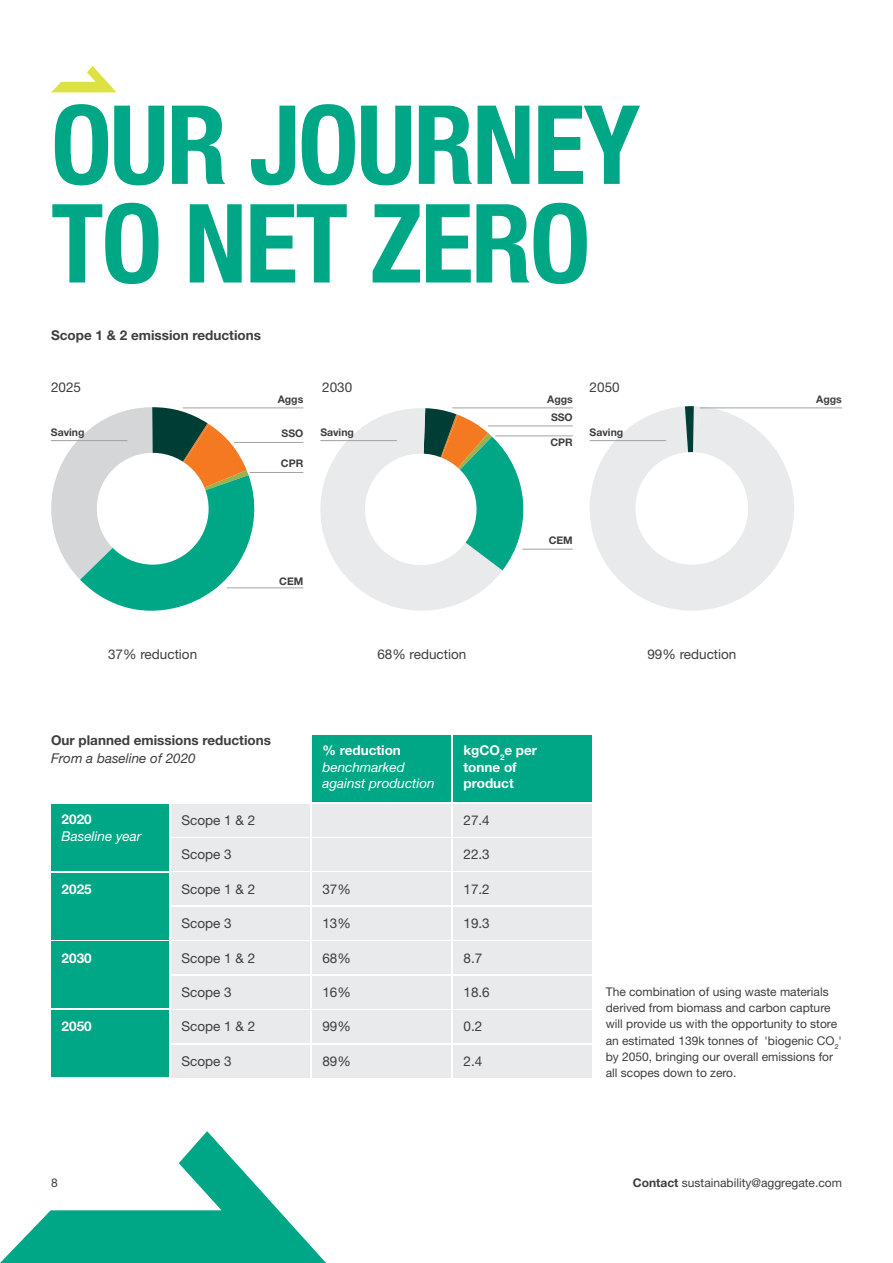
<style>
.page{position:relative;width:893px;height:1263px;background:#fff}
.page>*{position:absolute;margin:0;border:0;box-sizing:border-box;transform-origin:0 0}
.t1{font:700 condensed 109.5px/98.6px "Helvetica Neue LT Std";letter-spacing:-.02em;color:#00a786}
.t2{font:13.5px "Helvetica Neue LT Std";color:#3e3e3f}
.t3{font:700 13.5px/18px "Helvetica Neue LT Std";color:#3e3e3f}
.t4{font:italic 13.5px/16.5px "Helvetica Neue LT Std";color:#fff}
.t5{font:700 13.5px/16.5px "Helvetica Neue LT Std";color:#fff}
.t6{font:12px/16.4px "Helvetica Neue LT Std";color:#3e3e3f}
.t7{font:700 10.5px "Helvetica Neue LT Std";color:#3e3e3f}
.s1{font-weight:400;font-style:italic}
.s2{font-weight:700;font-style:normal}
.s3{font-weight:700}
</style>
<div class="page">
<div style="left:51px;top:804px;width:118px;height:66px;background:#00a786"></div>
<div style="left:312px;top:735px;width:139px;height:67px;background:#00a786"></div>
<div style="left:453px;top:735px;width:139px;height:67px;background:#00a786"></div>
<div style="left:51px;top:873px;width:118px;height:66px;background:#00a786"></div>
<div style="left:51px;top:941px;width:118px;height:67px;background:#00a786"></div>
<div style="left:51px;top:1010px;width:118px;height:67px;background:#00a786"></div>
<div style="left:171px;top:873px;width:139px;height:32px;background:#e9eaeb"></div>
<div style="left:312px;top:873px;width:139px;height:32px;background:#e9eaeb"></div>
<div style="left:453px;top:873px;width:139px;height:32px;background:#e9eaeb"></div>
<div style="left:171px;top:804px;width:139px;height:32px;background:#e9eaeb"></div>
<div style="left:312px;top:804px;width:139px;height:32px;background:#e9eaeb"></div>
<div style="left:453px;top:804px;width:139px;height:32px;background:#e9eaeb"></div>
<div style="left:171px;top:907px;width:139px;height:32px;background:#e9eaeb"></div>
<div style="left:312px;top:907px;width:139px;height:32px;background:#e9eaeb"></div>
<div style="left:453px;top:907px;width:139px;height:32px;background:#e9eaeb"></div>
<div style="left:171px;top:976px;width:139px;height:32px;background:#e9eaeb"></div>
<div style="left:312px;top:976px;width:139px;height:32px;background:#e9eaeb"></div>
<div style="left:453px;top:976px;width:139px;height:32px;background:#e9eaeb"></div>
<div style="left:171px;top:838px;width:139px;height:32px;background:#e9eaeb"></div>
<div style="left:312px;top:838px;width:139px;height:32px;background:#e9eaeb"></div>
<div style="left:453px;top:838px;width:139px;height:32px;background:#e9eaeb"></div>
<div style="left:171px;top:941px;width:139px;height:33px;background:#e9eaeb"></div>
<div style="left:312px;top:941px;width:139px;height:33px;background:#e9eaeb"></div>
<div style="left:453px;top:941px;width:139px;height:33px;background:#e9eaeb"></div>
<div style="left:171px;top:1010px;width:139px;height:33px;background:#e9eaeb"></div>
<div style="left:312px;top:1010px;width:139px;height:33px;background:#e9eaeb"></div>
<div style="left:453px;top:1010px;width:139px;height:33px;background:#e9eaeb"></div>
<div style="left:171px;top:1045px;width:139px;height:32px;background:#e9eaeb"></div>
<div style="left:312px;top:1045px;width:139px;height:32px;background:#e9eaeb"></div>
<div style="left:453px;top:1045px;width:139px;height:32px;background:#e9eaeb"></div>
<svg style="left:51px;top:66px;width:65px;height:26px"></svg>
<svg style="left:50px;top:407px;width:217px;height:204px"></svg>
<svg style="left:589px;top:406px;width:208px;height:205px"></svg>
<svg style="left:0;top:1131px;width:326px;height:132px"></svg>
<svg style="left:320px;top:407px;width:214px;height:204px"></svg>
<hr style="left:250px;top:472px;width:53px;height:1px;background:#a0a1a5">
<hr style="left:495px;top:436px;width:78px;height:1px;background:#a0a1a5">
<hr style="left:234px;top:442px;width:69px;height:1px;background:#a0a1a5">
<hr style="left:488px;top:426px;width:85px;height:1px;background:#a0a1a5">
<hr style="left:183px;top:408px;width:120px;height:1px;background:#a0a1a5">
<hr style="left:452px;top:408px;width:121px;height:1px;background:#a0a1a5">
<hr style="left:700px;top:408px;width:142px;height:1px;background:#a0a1a5">
<hr style="left:227px;top:588px;width:76px;height:1px;background:#a0a1a5">
<hr style="left:522px;top:549px;width:51px;height:1px;background:#a0a1a5">
<hr style="left:51px;top:440px;width:76px;height:1px;background:#a0a1a5">
<hr style="left:320px;top:440px;width:77px;height:1px;background:#a0a1a5">
<hr style="left:590px;top:440px;width:76px;height:1px;background:#a0a1a5">
<p class="t1" style="left:51px;top:94px;width:591px">OUR JOURNEY<br>TO NET ZERO</p>
<p class="t3" style="left:51px;top:325px;width:211px">Scope 1 &amp; 2 emission reductions</p>
<p class="t2" style="left:51px;top:379px;width:32px">2025</p>
<p class="t2" style="left:322px;top:379px;width:32px">2030</p>
<p class="t2" style="left:590px;top:379px;width:32px">2050</p>
<p class="t7" style="left:278px;top:392px;width:27px">Aggs</p>
<p class="t7" style="left:547px;top:392px;width:27px">Aggs</p>
<p class="t7" style="left:816px;top:392px;width:27px">Aggs</p>
<p class="t7" style="left:551px;top:410px;width:23px">SSO</p>
<p class="t7" style="left:51px;top:426px;width:35px">Saving</p>
<p class="t7" style="left:320px;top:426px;width:35px">Saving</p>
<p class="t7" style="left:590px;top:426px;width:35px">Saving</p>
<p class="t7" style="left:282px;top:427px;width:23px">SSO</p>
<p class="t7" style="left:550px;top:436px;width:24px">CPR</p>
<p class="t7" style="left:281px;top:457px;width:24px">CPR</p>
<p class="t7" style="left:279px;top:575px;width:26px">CEM</p>
<p class="t2" style="left:108px;top:646px;width:91px">37% reduction</p>
<p class="t2" style="left:377px;top:646px;width:91px">68% reduction</p>
<p class="t7" style="left:549px;top:534px;width:26px">CEM</p>
<p class="t3" style="left:51px;top:730px;width:221px">Our planned emissions reductions<br><span class="s1">From a baseline of 2020</span></p>
<p class="t4" style="left:322px;top:742px;width:114px"><span class="s2">% reduction </span>benchmarked against production</p>
<p class="t5" style="left:463px;top:742px;width:75px">kgCO<sub>2</sub>e per tonne of product</p>
<p class="t4" style="left:62px;top:811px;width:81px"><span class="s2">2020<br></span>Baseline year</p>
<p class="t2" style="left:181px;top:812px;width:75px">Scope 1 &amp; 2</p>
<p class="t2" style="left:463px;top:812px;width:28px">27.4</p>
<p class="t2" style="left:181px;top:846px;width:52px">Scope 3</p>
<p class="t2" style="left:463px;top:846px;width:28px">22.3</p>
<p class="t5" style="left:62px;top:880px;width:32px">2025</p>
<p class="t2" style="left:181px;top:881px;width:75px">Scope 1 &amp; 2</p>
<p class="t2" style="left:322px;top:881px;width:30px">37%</p>
<p class="t2" style="left:463px;top:881px;width:28px">17.2</p>
<p class="t2" style="left:181px;top:915px;width:52px">Scope 3</p>
<p class="t2" style="left:322px;top:915px;width:30px">13%</p>
<p class="t2" style="left:463px;top:915px;width:28px">19.3</p>
<p class="t5" style="left:62px;top:949px;width:32px">2030</p>
<p class="t2" style="left:181px;top:950px;width:75px">Scope 1 &amp; 2</p>
<p class="t2" style="left:322px;top:950px;width:30px">68%</p>
<p class="t2" style="left:463px;top:950px;width:20px">8.7</p>
<p class="t2" style="left:181px;top:984px;width:52px">Scope 3</p>
<p class="t2" style="left:322px;top:984px;width:30px">16%</p>
<p class="t2" style="left:463px;top:984px;width:28px">18.6</p>
<p class="t5" style="left:62px;top:1018px;width:32px">2050</p>
<p class="t2" style="left:181px;top:1018px;width:75px">Scope 1 &amp; 2</p>
<p class="t2" style="left:322px;top:1018px;width:30px">99%</p>
<p class="t2" style="left:463px;top:1018px;width:20px">0.2</p>
<p class="t2" style="left:181px;top:1053px;width:52px">Scope 3</p>
<p class="t2" style="left:322px;top:1053px;width:30px">89%</p>
<p class="t2" style="left:463px;top:1053px;width:20px">2.4</p>
<p class="t2" style="left:647px;top:646px;width:91px">99% reduction</p>
<p class="t6" style="left:606px;top:983px;width:238px">The combination of using waste materials derived from biomass and carbon capture will provide us with the opportunity to store an estimated 139k tonnes of 'biogenic CO<sub>2</sub>' by 2050, bringing our overall emissions for all scopes down to zero.</p>
<p class="t6" style="left:51px;top:1174px;width:8px">8</p>
<p class="t6" style="left:633px;top:1174px;width:210px"><span class="s3">Contact</span> sustainability@aggregate.com</p>
</div>
